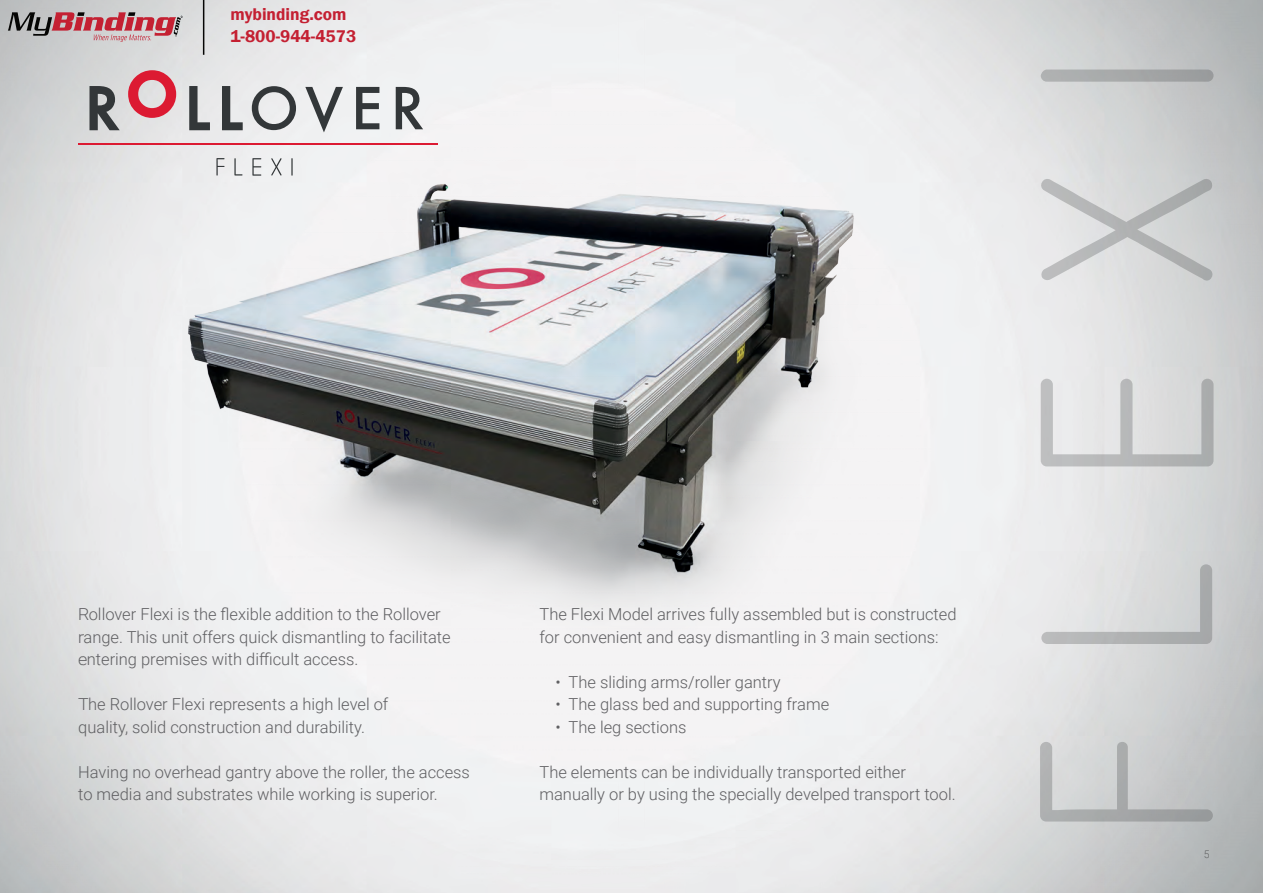
<style>
.page{position:relative;width:1263px;height:893px;background:#fff}
.page>*{position:absolute;margin:0;border:0;box-sizing:border-box;transform-origin:0 0}
.t1{font:600 17.4px/22.4px "Franklin Gothic";color:#c42032}
.t2{font:300 16.5px/22.5px "Roboto";color:#5f5f62}
.t3{font:300 10.5px "Roboto";color:#3e3e3f}
</style>
<div class="page">
<img style="left:0;top:0;width:1263px;height:893px">
<svg style="left:1040px;top:742px;width:173px;height:79px;background:#c2c4c5"></svg>
<svg style="left:1041px;top:564px;width:171px;height:80px;background:#d4d5d5"></svg>
<svg style="left:1041px;top:379px;width:172px;height:87px;background:#d3d4d4"></svg>
<svg style="left:1040px;top:178px;width:173px;height:103px;background:#cfd1d1"></svg>
<svg style="left:1041px;top:70px;width:172px;height:12px;background:#a6a8a9"></svg>
<svg style="left:128px;top:70px;width:48px;height:4px"></svg>
<hr style="left:78px;top:144px;width:359px;height:1px;background:#dc1a32">
<img style="left:82px;top:74px;width:917px;height:648px">
<hr style="left:203px;top:0;width:1px;height:55px;background:#050504">
<svg style="left:8px;top:12px;width:175px;height:30px;background:#b88d92"></svg>
<p class="t1" style="left:230px;top:3px;width:127px">mybinding.com<br>1-800-944-4573</p>
<p class="t2" style="left:78px;top:603px;width:374px">Rollover Flexi is the flexible addition to the Rollover range. This unit offers quick dismantling to facilitate entering premises with difficult access.</p>
<p class="t2" style="left:78px;top:693px;width:312px">The Rollover Flexi represents a high level of quality, solid construction and durability.</p>
<p class="t2" style="left:78px;top:760px;width:393px">Having no overhead gantry above the roller, the access to media and substrates while working is superior.</p>
<p class="t2" style="left:539px;top:603px;width:419px">The Flexi Model arrives fully assembled but is constructed for convenient and easy dismantling in 3 main sections:</p>
<p class="t2" style="left:555px;top:670px;width:227px">• The sliding arms/roller gantry</p>
<p class="t2" style="left:555px;top:693px;width:275px">• The glass bed and supporting frame</p>
<p class="t2" style="left:555px;top:715px;width:132px">• The leg sections</p>
<p class="t2" style="left:539px;top:760px;width:418px">The elements can be individually transported either manually or by using the specially develped transport tool.</p>
<p class="t3" style="left:1203px;top:847px;width:7px">5</p>
</div>
